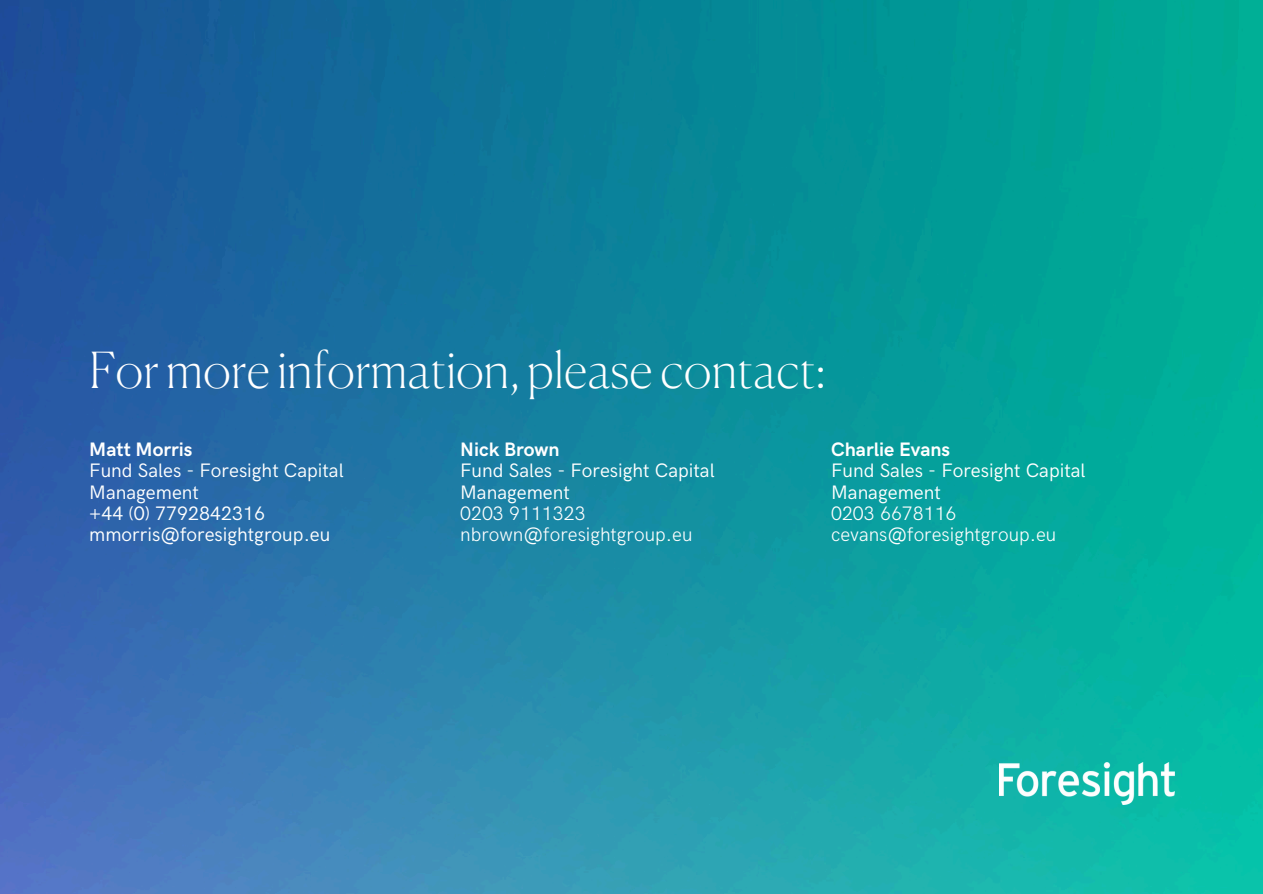
<style>
.page{position:relative;width:1263px;height:894px;background:#fff}
.page>*{position:absolute;margin:0;border:0;box-sizing:border-box;transform-origin:0 0}
.t1{font:100 49.5px "Canela";color:#fff}
.t2{font:19.5px/21.3px "HK Grotesk";color:#fff}
.t3{font:300 19.5px "HK Grotesk";color:#fff}
.t4{font:700 19.5px "HK Grotesk";color:#fff}
</style>
<div class="page">
<img style="left:0;top:0;width:1263px;height:893px">
<img style="left:1000px;top:762px;width:174px;height:42px">
<h1 class="t1" style="left:89px;top:350px;width:738px">For more information, please contact:</h1>
<p class="t4" style="left:89px;top:438px;width:105px">Matt Morris</p>
<p class="t2" style="left:89px;top:460px;width:256px">Fund Sales - Foresight Capital<br>Management</p>
<p class="t2" style="left:89px;top:503px;width:177px">+44 (0) 7792842316</p>
<p class="t2" style="left:89px;top:524px;width:243px">mmorris@foresightgroup.eu</p>
<p class="t4" style="left:460px;top:438px;width:101px">Nick Brown</p>
<p class="t2" style="left:460px;top:460px;width:256px">Fund Sales - Foresight Capital<br>Management</p>
<p class="t3" style="left:460px;top:502px;width:127px">0203 9111323</p>
<p class="t3" style="left:460px;top:523px;width:234px">nbrown@foresightgroup.eu</p>
<p class="t4" style="left:831px;top:438px;width:121px">Charlie Evans</p>
<p class="t2" style="left:831px;top:460px;width:256px">Fund Sales - Foresight Capital<br>Management</p>
<p class="t3" style="left:831px;top:502px;width:127px">0203 6678116</p>
<p class="t3" style="left:831px;top:523px;width:227px">cevans@foresightgroup.eu</p>
</div>
